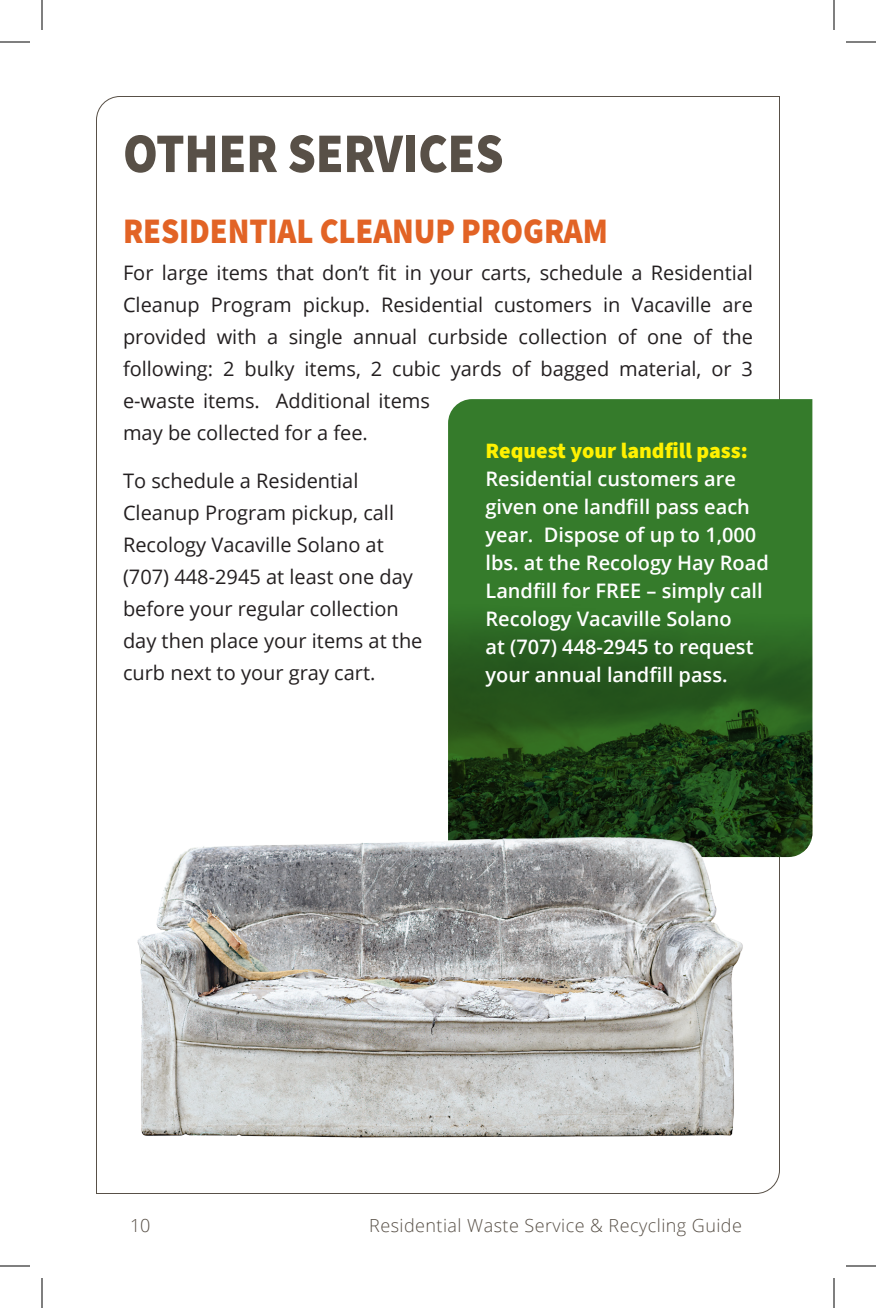
<style>
.page{position:relative;width:876px;height:1308px;background:#fff}
.page>*{position:absolute;margin:0;border:0;box-sizing:border-box;transform-origin:0 0}
.t1{font:900 56px "Source Sans Pro";letter-spacing:-.005em;color:#585047;scale:.9 1}
.t2{font:900 36px "Source Sans Pro";letter-spacing:-.005em;color:#e26325;scale:.9 1}
.t3{font:900 22px "Source Sans Pro";color:#fff101}
.t4{font:20px/32px "Open Sans";color:#231f20}
.t5{font:600 20px/28px "Open Sans";color:#fff}
.t6{font:300 18px "Open Sans";letter-spacing:.025em;color:#585047}
</style>
<div class="page">
<div style="left:448px;top:399px;width:364px;height:198px;background:#357b2b"></div>
<img style="left:448px;top:597px;width:364px;height:122px">
<img style="left:96px;top:719px;width:717px;height:475px">
<hr style="left:0;top:42px;width:30px;height:1px;background:#000">
<hr style="left:846px;top:42px;width:30px;height:1px;background:#000">
<hr style="left:0;top:1266px;width:30px;height:1px;background:#000">
<hr style="left:846px;top:1266px;width:30px;height:1px;background:#000">
<hr style="left:42px;top:0;width:1px;height:30px;background:#000">
<hr style="left:42px;top:1278px;width:1px;height:30px;background:#000">
<hr style="left:834px;top:0;width:1px;height:30px;background:#000">
<hr style="left:834px;top:1278px;width:1px;height:30px;background:#000">
<h1 class="t1" style="left:123px;top:115px;width:424px">OTHER SERVICES</h1>
<h2 class="t2" style="left:123px;top:206px;width:540px">RESIDENTIAL CLEANUP PROGRAM</h2>
<p class="t4" style="left:123px;top:256px;width:632px">For large items that don’t fit in your carts, schedule a Residential Cleanup Program pickup. Residential customers in Vacaville are provided with a single annual curbside collection of one of the following: 2 bulky items, 2 cubic yards of bagged material, or 3 e-waste items. Additional items<br>may be collected for a fee.</p>
<p class="t4" style="left:123px;top:464px;width:301px">To schedule a Residential<br>Cleanup Program pickup, call<br>Recology Vacaville Solano at (707) 448-2945 at least one day before your regular collection day then place your items at the curb next to your gray cart.</p>
<p class="t3" style="left:486px;top:435px;width:264px">Request your landfill pass:</p>
<p class="t5" style="left:486px;top:464px;width:285px">Residential customers are given one landfill pass each year. Dispose of up to 1,000 lbs. at the Recology Hay Road<br>Landfill for FREE – simply call<br>Recology Vacaville Solano<br>at (707) 448-2945 to request your annual landfill pass.</p>
<p class="t6" style="left:130px;top:1213px;width:22px">10</p>
<p class="t6" style="left:369px;top:1213px;width:374px">Residential Waste Service &amp; Recycling Guide</p>
</div>
